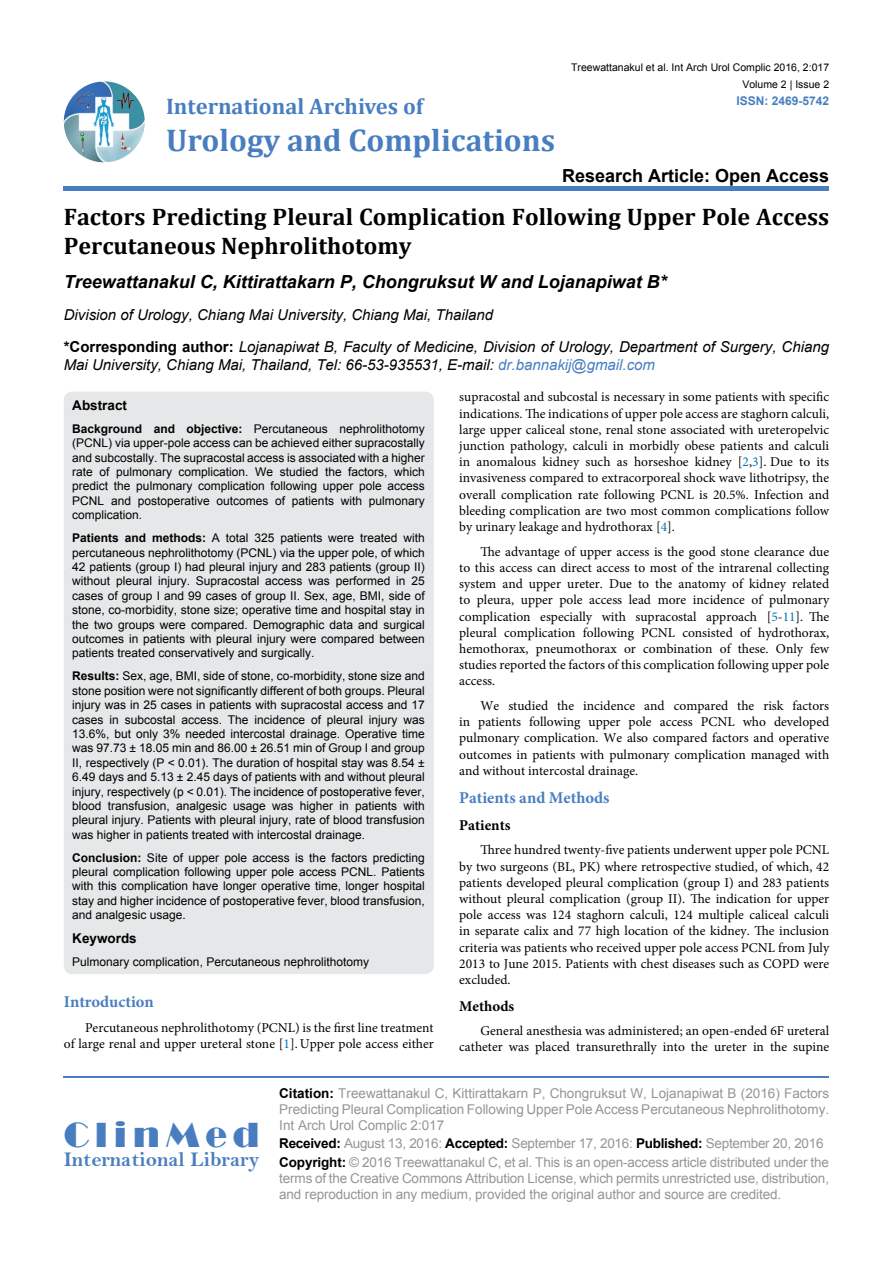
<style>
.page{position:relative;width:893px;height:1263px;background:#fff}
.page>*{position:absolute;margin:0;border:0;box-sizing:border-box;transform-origin:0 0}
.t1{font:36px "Broadway";letter-spacing:.16em;color:#487ec0}
.t2{font:700 31.5px "Cambria";color:#487ec0}
.t3{font:700 24px/28.8px "Cambria";color:#000}
.t4{font:700 22.5px "Cambria";color:#487ec0}
.t5{font:21px "Bell MT Bold";color:#487ec0}
.t6{font:italic 700 18px "Arial";color:#000}
.t7{font:700 18px "Arial";color:#000}
.t8{font:700 16.5px "Minion Pro";color:#487ec0}
.t9{font:italic 15px/32.2px "Arial";color:#000}
.t10{font:700 15px "Minion Pro";color:#000}
.t11{font:13.5px/16.2px "Minion Pro";color:#000;text-align:justify}
.t12{font:13.5px/16.2px "Arial";letter-spacing:-.01em;color:#939598}
.t13{font:700 13.5px "Arial";color:#000}
.t14{font:12px/14.4px "Arial";color:#000;text-align:justify}
.t15{font:700 12px "Arial";color:#487ec0}
.t16{font:10.5px "Arial";color:#000}
.s1{font-weight:700;font-style:normal}
.s2{color:#487ec0}
.s3{font-weight:700}
.s4{color:#0072bc}
.s5{font-weight:700;color:#000}
</style>
<div class="page">
<img style="left:64px;top:81px;width:81px;height:81px;border-radius:41px">
<div style="left:64px;top:186px;width:765px;height:5px;background:#487ec0"></div>
<hr style="left:64px;top:1076px;width:765px;height:2px;background:#487ec0">
<div style="left:64px;top:392px;width:370px;height:582px;background:#e6e7e8;border-radius:9px"></div>
<h3 class="t4" style="left:166px;top:90px;width:259px">International Archives of</h3>
<h2 class="t2" style="left:166px;top:118px;width:391px">Urology and Complications</h2>
<p class="t16" style="left:571px;top:61px;width:259px">Treewattanakul et al. Int Arch Urol Complic 2016, 2:017</p>
<p class="t15" style="left:736px;top:92px;width:94px">ISSN: 2469-5742</p>
<p class="t16" style="left:742px;top:77px;width:88px">Volume 2 | Issue 2</p>
<h3 class="t7" style="left:562px;top:163px;width:269px">Research Article: Open Access</h3>
<h3 class="t3" style="left:64px;top:201px;width:767px">Factors Predicting Pleural Complication Following Upper Pole Access<br>Percutaneous Nephrolithotomy</h3>
<h3 class="t6" style="left:64px;top:270px;width:605px">Treewattanakul C, Kittirattakarn P, Chongruksut W and Lojanapiwat B*</h3>
<p class="t9" style="left:64px;top:299px;width:767px">Division of Urology, Chiang Mai University, Chiang Mai, Thailand<br><span class="s1">*Corresponding author:</span> Lojanapiwat B, Faculty of Medicine, Division of Urology, Department of Surgery, Chiang</p>
<p class="t9" style="left:64px;top:349px;width:593px">Mai University, Chiang Mai, Thailand, Tel: 66-53-935531, E-mail: <span class="s2">dr.bannakij@gmail.com</span></p>
<p class="t13" style="left:72px;top:396px;width:56px">Abstract</p>
<p class="t14" style="left:72px;top:421px;width:354px"><span class="s3">Background and objective:</span> Percutaneous nephrolithotomy (PCNL) via upper-pole access can be achieved either supracostally and subcostally. The supracostal access is associated with a higher rate of pulmonary complication. We studied the factors, which predict the pulmonary complication following upper pole access PCNL and postoperative outcomes of patients with pulmonary complication.</p>
<p class="t14" style="left:72px;top:531px;width:354px"><span class="s3">Patients and methods:</span> A total 325 patients were treated with percutaneous nephrolithotomy (PCNL) via the upper pole, of which 42 patients (group I) had pleural injury and 283 patients (group II) without pleural injury. Supracostal access was performed in 25 cases of group I and 99 cases of group II. Sex, age, BMI, side of stone, co-morbidity, stone size; operative time and hospital stay in the two groups were compared. Demographic data and surgical outcomes in patients with pleural injury were compared between patients treated conservatively and surgically.</p>
<p class="t14" style="left:72px;top:669px;width:354px"><span class="s3">Results:</span> Sex, age, BMI, side of stone, co-morbidity, stone size and stone position were not significantly different of both groups. Pleural injury was in 25 cases in patients with supracostal access and 17 cases in subcostal access. The incidence of pleural injury was 13.6%, but only 3% needed intercostal drainage. Operative time was 97.73 ± 18.05 min and 86.00 ± 26.51 min of Group I and group II, respectively (P &lt; 0.01). The duration of hospital stay was 8.54 ± 6.49 days and 5.13 ± 2.45 days of patients with and without pleural injury, respectively (p &lt; 0.01). The incidence of postoperative fever, blood transfusion, analgesic usage was higher in patients with pleural injury. Patients with pleural injury, rate of blood transfusion was higher in patients treated with intercostal drainage.</p>
<p class="t14" style="left:72px;top:850px;width:354px"><span class="s3">Conclusion:</span> Site of upper pole access is the factors predicting pleural complication following upper pole access PCNL. Patients with this complication have longer operative time, longer hospital stay and higher incidence of postoperative fever, blood transfusion, and analgesic usage.</p>
<p class="t13" style="left:72px;top:928px;width:66px">Keywords</p>
<p class="t14" style="left:72px;top:954px;width:298px">Pulmonary complication, Percutaneous nephrolithotomy</p>
<p class="t11" style="left:459px;top:389px;width:371px">supracostal and subcostal is necessary in some patients with specific indications. The indications of upper pole access are staghorn calculi, large upper caliceal stone, renal stone associated with ureteropelvic junction pathology, calculi in morbidly obese patients and calculi in anomalous kidney such as horseshoe kidney [<span class="s4">2</span>,<span class="s4">3</span>]. Due to its invasiveness compared to extracorporeal shock wave lithotripsy, the overall complication rate following PCNL is 20.5%. Infection and bleeding complication are two most common complications follow by urinary leakage and hydrothorax [<span class="s4">4</span>].</p>
<p class="t11" style="left:459px;top:543px;width:371px;text-indent:21px">The advantage of upper access is the good stone clearance due to this access can direct access to most of the intrarenal collecting system and upper ureter. Due to the anatomy of kidney related to pleura, upper pole access lead more incidence of pulmonary complication especially with supracostal approach [<span class="s4">5</span>-<span class="s4">11</span>]. The pleural complication following PCNL consisted of hydrothorax, hemothorax, pneumothorax or combination of these. Only few studies reported the factors of this complication following upper pole access.</p>
<p class="t11" style="left:459px;top:698px;width:371px;text-indent:21px">We studied the incidence and compared the risk factors in patients following upper pole access PCNL who developed pulmonary complication. We also compared factors and operative outcomes in patients with pulmonary complication managed with and without intercostal drainage.</p>
<p class="t8" style="left:459px;top:786px;width:152px">Patients and Methods</p>
<p class="t10" style="left:459px;top:814px;width:53px">Patients</p>
<p class="t11" style="left:459px;top:842px;width:371px;text-indent:21px">Three hundred twenty-five patients underwent upper pole PCNL by two surgeons (BL, PK) where retrospective studied, of which, 42 patients developed pleural complication (group I) and 283 patients without pleural complication (group II). The indication for upper pole access was 124 staghorn calculi, 124 multiple caliceal calculi in separate calix and 77 high location of the kidney. The inclusion criteria was patients who received upper pole access PCNL from July 2013 to June 2015. Patients with chest diseases such as COPD were excluded.</p>
<p class="t10" style="left:459px;top:995px;width:57px">Methods</p>
<p class="t11" style="left:459px;top:1023px;width:371px;text-align:right">General anesthesia was administered; an open-ended 6F ureteral catheter was placed transurethrally into the ureter in the supine</p>
<p class="t8" style="left:64px;top:990px;width:92px">Introduction</p>
<p class="t11" style="left:64px;top:1020px;width:371px;text-align:right">Percutaneous nephrolithotomy (PCNL) is the first line treatment<br>of large renal and upper ureteral stone [<span class="s4">1</span>]. Upper pole access either</p>
<h1 class="t1" style="left:64px;top:1113px;width:197px">ClinMed</h1>
<h3 class="t5" style="left:64px;top:1147px;width:197px">International Library</h3>
<p class="t12" style="left:279px;top:1085px;width:551px;text-align:justify"><span class="s5">Citation:</span> Treewattanakul C, Kittirattakarn P, Chongruksut W, Lojanapiwat B (2016) Factors Predicting Pleural Complication Following Upper Pole Access Percutaneous Nephrolithotomy.<br>Int Arch Urol Complic 2:017</p>
<p class="t12" style="left:279px;top:1134px;width:551px;line-height:18.3px"><span class="s5">Received:</span> August 13, 2016: <span class="s5">Accepted:</span> September 17, 2016: <span class="s5">Published:</span> September 20, 2016<br><span class="s5">Copyright:</span> © 2016 Treewattanakul C, et al. This is an open-access article distributed under the</p>
<p class="t12" style="left:279px;top:1170px;width:551px">terms of the Creative Commons Attribution License, which permits unrestricted use, distribution, and reproduction in any medium, provided the original author and source are credited.</p>
</div>
